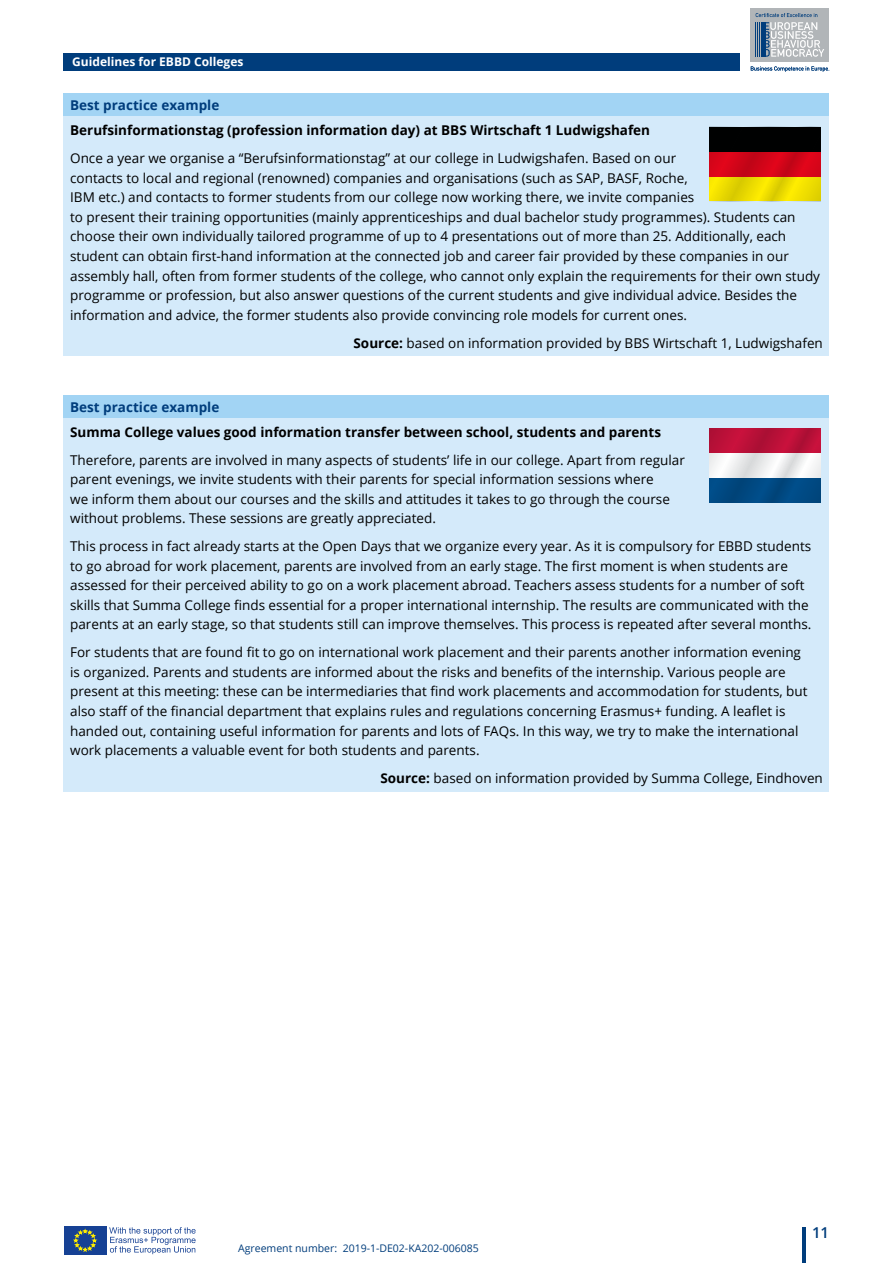
<style>
.page{position:relative;width:893px;height:1263px;background:#fff}
.page>*{position:absolute;margin:0;border:0;box-sizing:border-box;transform-origin:0 0}
.t1{font:600 15px "Open Sans";color:#003d7c}
.BBE_9_13plus{font:13.5px/19.5px "Open Sans";color:#000}
.BBE_9_13plus-2{font:700 13.5px "Open Sans";color:#000}
.Basic_9_13{font:700 13.5px "Open Sans";color:#003d7c}
.t2{font:700 12px "Open Sans";color:#fff}
.t3{font:10.5px "Open Sans";color:#003d7c}
.s1{font-weight:700}
</style>
<div class="page">
<hr style="left:802px;top:1228px;width:3px;height:35px;background:#003d7c">
<div style="left:64px;top:94px;width:765px;height:23px;background:#a2d4f4"></div>
<div style="left:64px;top:117px;width:765px;height:239px;background:#d4eafa"></div>
<div style="left:64px;top:395px;width:765px;height:23px;background:#a2d4f4"></div>
<div style="left:64px;top:418px;width:765px;height:373px;background:#d4eafa"></div>
<svg style="left:709px;top:127px;width:112px;height:74px;background:#944908"></svg>
<svg style="left:709px;top:428px;width:112px;height:75px;background:#8d6d8d"></svg>
<div style="left:64px;top:53px;width:676px;height:17px;background:#003d7c"></div>
<div style="left:751px;top:8px;width:78px;height:54px;background:#b1b5b8"></div>
<svg style="left:756px;top:13px;width:68px;height:44px"></svg>
<hr style="left:762px;top:22px;width:1px;height:35px;background:#003d7c">
<hr style="left:761px;top:22px;width:1px;height:35px;background:#003d7c">
<hr style="left:759px;top:22px;width:1px;height:35px;background:#003d7c">
<hr style="left:757px;top:22px;width:1px;height:35px;background:#003d7c">
<hr style="left:756px;top:22px;width:1px;height:35px;background:#003d7c">
<hr style="left:764px;top:22px;width:1px;height:35px;background:#003d7c">
<svg style="left:751px;top:66px;width:78px;height:6px"></svg>
<div style="left:64px;top:1226px;width:43px;height:29px;background:#164194"></div>
<svg style="left:74px;top:1229px;width:22px;height:22px"></svg>
<svg style="left:109px;top:1227px;width:87px;height:27px"></svg>
<p class="t2" style="left:72px;top:53px;width:173px">Guidelines for EBBD Colleges</p>
<p class="Basic_9_13" style="left:70px;top:96px;width:151px">Best practice example</p>
<p class="BBE_9_13plus-2" style="left:70px;top:121px;width:581px">Berufsinformationstag (profession information day) at BBS Wirtschaft 1 Ludwigshafen</p>
<p class="BBE_9_13plus" style="left:70px;top:148px;width:751px">Once a year we organise a “Berufsinformationstag” at our college in Ludwigshafen. Based on our<br>contacts to local and regional (renowned) companies and organisations (such as SAP, BASF, Roche,<br>IBM etc.) and contacts to former students from our college now working there, we invite companies<br>to present their training opportunities (mainly apprenticeships and dual bachelor study programmes). Students can choose their own individually tailored programme of up to 4 presentations out of more than 25. Additionally, each student can obtain first-hand information at the connected job and career fair provided by these companies in our assembly hall, often from former students of the college, who cannot only explain the requirements for their own study programme or profession, but also answer questions of the current students and give individual advice. Besides the information and advice, the former students also provide convincing role models for current ones.</p>
<p class="BBE_9_13plus" style="left:354px;top:332px;width:471px"><span class="s1">Source:</span> based on information provided by BBS Wirtschaft 1, Ludwigshafen</p>
<p class="Basic_9_13" style="left:70px;top:397px;width:151px">Best practice example</p>
<p class="BBE_9_13plus-2" style="left:70px;top:422px;width:592px">Summa College values good information transfer between school, students and parents</p>
<p class="BBE_9_13plus" style="left:70px;top:450px;width:616px">Therefore, parents are involved in many aspects of students’ life in our college. Apart from regular parent evenings, we invite students with their parents for special information sessions where<br>we inform them about our courses and the skills and attitudes it takes to go through the course without problems. These sessions are greatly appreciated.</p>
<p class="BBE_9_13plus" style="left:70px;top:536px;width:743px">This process in fact already starts at the Open Days that we organize every year. As it is compulsory for EBBD students to go abroad for work placement, parents are involved from an early stage. The first moment is when students are assessed for their perceived ability to go on a work placement abroad. Teachers assess students for a number of soft skills that Summa College finds essential for a proper international internship. The results are communicated with the parents at an early stage, so that students still can improve themselves. This process is repeated after several months.</p>
<p class="BBE_9_13plus" style="left:70px;top:642px;width:739px">For students that are found fit to go on international work placement and their parents another information evening is organized. Parents and students are informed about the risks and benefits of the internship. Various people are present at this meeting: these can be intermediaries that find work placements and accommodation for students, but also staff of the financial department that explains rules and regulations concerning Erasmus+ funding. A leaflet is handed out, containing useful information for parents and lots of FAQs. In this way, we try to make the international work placements a valuable event for both students and parents.</p>
<p class="BBE_9_13plus" style="left:380px;top:768px;width:444px"><span class="s1">Source:</span> based on information provided by Summa College, Eindhoven</p>
<p class="t3" style="left:238px;top:1241px;width:242px">Agreement number: 2019-1-DE02-KA202-006085</p>
<p class="t1" style="left:812px;top:1222px;width:19px">11</p>
</div>
